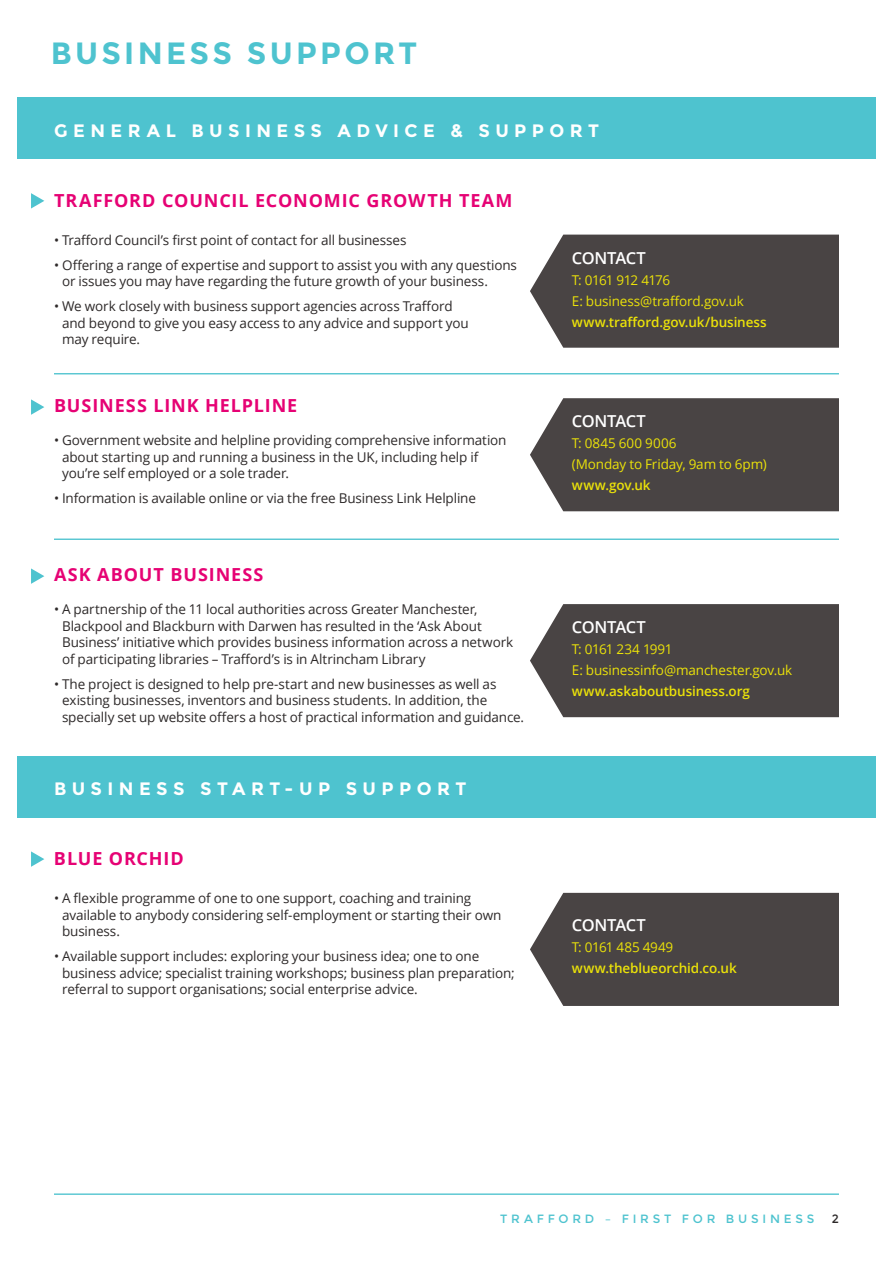
<style>
.page{position:relative;width:893px;height:1263px;background:#fff}
.page>*{position:absolute;margin:0;border:0;box-sizing:border-box;transform-origin:0 0}
.t1{font:700 30.75px "Montserrat";letter-spacing:.11em;color:#4ec3cf}
.t2{font:700 18px "Open Sans";letter-spacing:.05em;color:#e60274}
.t3{font:700 18px "Montserrat";letter-spacing:.3em;color:#fff}
.t4{font:600 16.5px "Open Sans";letter-spacing:-.03em;color:#fff}
.t5{font:13.5px/16.5px "Open Sans";letter-spacing:-.01em;color:#2d2929}
.t6{font:13.5px/21px "Open Sans";letter-spacing:-.01em;color:#ebe209}
.t7{font:600 13.5px "Open Sans";letter-spacing:-.01em;color:#ebe209}
.t8{font:12px "Montserrat";letter-spacing:.315em;color:#4ec3cf}
.t9{font:12px "Montserrat";color:#2d2929}
</style>
<div class="page">
<div style="left:530px;top:235px;width:309px;height:113px;background:#494444"></div>
<div style="left:530px;top:893px;width:309px;height:113px;background:#494444"></div>
<div style="left:530px;top:398px;width:309px;height:113px;background:#494444"></div>
<div style="left:530px;top:604px;width:309px;height:113px;background:#494444"></div>
<div style="left:17px;top:98px;width:859px;height:61px;background:#4ec3cf"></div>
<div style="left:17px;top:756px;width:859px;height:61px;background:#4ec3cf"></div>
<hr style="left:54px;top:373px;width:785px;height:1px;background:#4ec3cf">
<hr style="left:54px;top:538px;width:785px;height:2px;background:#4ec3cf">
<hr style="left:54px;top:1193px;width:785px;height:2px;background:#4ec3cf">
<svg style="left:31px;top:193px;width:13px;height:16px"></svg>
<svg style="left:31px;top:851px;width:13px;height:16px"></svg>
<svg style="left:31px;top:399px;width:13px;height:16px"></svg>
<svg style="left:31px;top:568px;width:13px;height:16px"></svg>
<h1 class="t1" style="left:51px;top:35px;width:368px">BUSINESS SUPPORT</h1>
<h2 class="t3" style="left:54px;top:120px;width:36px">G ENE</h2>
<h2 class="t3" style="left:128px;top:120px;width:99px">RAL BUSINESS</h2>
<h2 class="t3" style="left:338px;top:120px;width:175px">ADVI CE &amp; SUPP</h2>
<h2 class="t3" style="left:549px;top:120px;width:50px">ORT</h2>
<h2 class="t2" style="left:54px;top:188px;width:25px">TRAFFOR</h2>
<h2 class="t2" style="left:142px;top:188px;width:45px">D COUNCI</h2>
<h2 class="t2" style="left:238px;top:188px;width:42px">L ECONOMIC</h2>
<h2 class="t2" style="left:367px;top:188px;width:118px">GROWTH TEAM</h2>
<p class="t5" style="left:54px;top:231px;width:354px">• Trafford Council’s first point of contact for all businesses</p>
<p class="t5" style="left:62px;top:256px;width:456px;text-indent:-8px">• Offering a range of expertise and support to assist you with any questions or issues you may have regarding the future growth of your business.</p>
<p class="t5" style="left:62px;top:298px;width:408px;text-indent:-8px">• We work closely with business support agencies across Trafford and beyond to give you easy access to any advice and support you may require.</p>
<h2 class="t2" style="left:54px;top:393px;width:50px">BUSINE</h2>
<h2 class="t2" style="left:126px;top:393px;width:39px">SS LIN</h2>
<h2 class="t2" style="left:187px;top:393px;width:90px">K HELPLINE</h2>
<p class="t5" style="left:62px;top:432px;width:446px;text-indent:-8px">• Government website and helpline providing comprehensive information about starting up and running a business in the UK, including help if you’re self employed or a sole trader.</p>
<p class="t5" style="left:54px;top:490px;width:423px">• Information is available online or via the free Business Link Helpline</p>
<h2 class="t2" style="left:54px;top:562px;width:71px">ASK ABOUT</h2>
<h2 class="t2" style="left:170px;top:562px;width:50px">BUSINE</h2>
<h2 class="t2" style="left:242px;top:562px;width:23px">SS</h2>
<p class="t5" style="left:62px;top:601px;width:453px;text-indent:-8px">• A partnership of the 11 local authorities across Greater Manchester, Blackpool and Blackburn with Darwen has resulted in the ‘Ask About Business’ initiative which provides business information across a network of participating libraries – Trafford’s is in Altrincham Library</p>
<p class="t5" style="left:62px;top:675px;width:464px;text-indent:-8px">• The project is designed to help pre-start and new businesses as well as existing businesses, inventors and business students. In addition, the specially set up website offers a host of practical information and guidance.</p>
<h2 class="t3" style="left:54px;top:778px;width:35px">B USINESS</h2>
<h2 class="t3" style="left:200px;top:778px;width:115px">START-UP</h2>
<h2 class="t3" style="left:346px;top:778px;width:34px">S UPP</h2>
<h2 class="t3" style="left:417px;top:778px;width:50px">ORT</h2>
<h2 class="t2" style="left:54px;top:846px;width:82px">BLUE ORCHI</h2>
<h2 class="t2" style="left:170px;top:846px;width:15px">D</h2>
<p class="t5" style="left:62px;top:890px;width:441px;text-indent:-8px">• A flexible programme of one to one support, coaching and training available to anybody considering self-employment or starting their own business.</p>
<p class="t5" style="left:62px;top:948px;width:454px;text-indent:-8px">• Available support includes: exploring your business idea; one to one business advice; specialist training workshops; business plan preparation; referral to support organisations; social enterprise advice.</p>
<p class="t4" style="left:572px;top:246px;width:76px">Contact</p>
<p class="t6" style="left:572px;top:269px;width:173px">T: 0161 912 4176<br>E: business@trafford.gov.uk</p>
<p class="t7" style="left:572px;top:313px;width:196px">www.trafford.gov.uk/business</p>
<p class="t4" style="left:572px;top:410px;width:76px">Contact</p>
<p class="t6" style="left:572px;top:433px;width:196px">T: 0845 600 9006<br>(Monday to Friday, 9am to 6pm)</p>
<p class="t7" style="left:572px;top:476px;width:80px">www.gov.uk</p>
<p class="t4" style="left:572px;top:616px;width:76px">Contact</p>
<p class="t6" style="left:572px;top:638px;width:222px">T: 0161 234 1991<br>E: businessinfo@manchester.gov.uk</p>
<p class="t7" style="left:572px;top:682px;width:179px">www.askaboutbusiness.org</p>
<p class="t4" style="left:572px;top:914px;width:76px">Contact</p>
<p class="t6" style="left:572px;top:936px;width:103px">T: 0161 485 4949</p>
<p class="t7" style="left:572px;top:959px;width:166px">www.theblueorchid.co.uk</p>
<p class="t8" style="left:500px;top:1212px;width:306px">TRAFFORD – FIRST FOR BUSI NESS</p>
<p class="t9" style="left:832px;top:1212px;width:9px">2</p>
</div>
